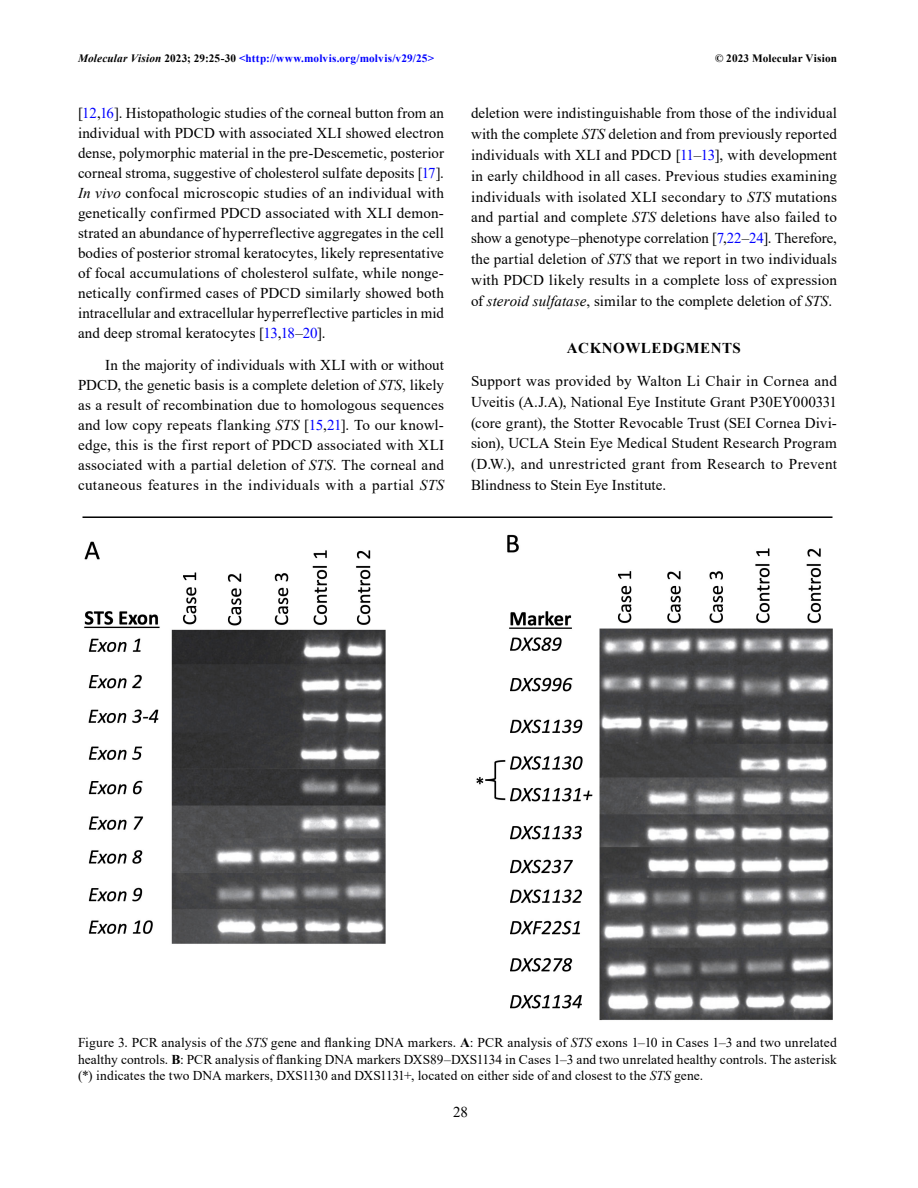
<style>
.page{position:relative;width:918px;height:1188px;background:#fff}
.page>*{position:absolute;margin:0;border:0;box-sizing:border-box;transform-origin:0 0}
.Para_No_Ind{font:15px/20px "Times New Roman";letter-spacing:.01em;color:#000;text-align:justify}
.Para_Ind{font:15px/20.9px "Times New Roman";letter-spacing:.02em;color:#000;text-align:justify}
.Ack_Title{font:700 15px "Times New Roman";letter-spacing:.035em;color:#000}
.Fig_Caption{font:13.5px/16.5px "Times New Roman";letter-spacing:.005em;color:#000;text-align:justify}
.Header_Align_Left{font:700 11.25px "Times New Roman";letter-spacing:.015em;color:#00f}
.Header_Align_Right{font:700 11.25px "Times New Roman";letter-spacing:.015em;color:#000}
.s1{font-style:italic;color:#000}
.s2{color:#000}
.s3{color:#00f}
.s4{font-style:italic}
.s5{font-weight:700}
</style>
<div class="page">
<img style="left:84px;top:534px;width:749px;height:487px">
<hr style="left:82px;top:516px;width:750px;height:2px;background:#000">
<p class="Header_Align_Left" style="left:78px;top:50px;width:358px"><span class="s1">Molecular Vision</span> <span class="s2">2023; 29:25-30</span> &lt;http://www.molvis.org/molvis/v29/25&gt;</p>
<p class="Header_Align_Right" style="left:715px;top:50px;width:123px">© 2023 Molecular Vision</p>
<p class="Para_No_Ind" style="left:78px;top:103px;width:368px">[<span class="s3">12</span>,<span class="s3">16</span>]. Histopathologic studies of the corneal button from an individual with PDCD with associated XLI showed electron dense, polymorphic material in the pre-Descemetic, posterior corneal stroma, suggestive of cholesterol sulfate deposits [<span class="s3">17</span>].<br><span class="s4">In vivo</span> confocal microscopic studies of an individual with genetically confirmed PDCD associated with XLI demon&shy;strated an abundance of hyperreflective aggregates in the cell bodies of posterior stromal keratocytes, likely representative of focal accumulations of cholesterol sulfate, while nonge&shy;netically confirmed cases of PDCD similarly showed both intracellular and extracellular hyperreflective particles in mid and deep stromal keratocytes [<span class="s3">13</span>,<span class="s3">18</span>–<span class="s3">20</span>].</p>
<p class="Para_Ind" style="left:78px;top:355px;width:368px;line-height:20px;text-indent:27px">In the majority of individuals with XLI with or without PDCD, the genetic basis is a complete deletion of <span class="s4">STS</span>, likely as a result of recombination due to homologous sequences and low copy repeats flanking <span class="s4">STS</span> [<span class="s3">15</span>,<span class="s3">21</span>]. To our knowl&shy;edge, this is the first report of PDCD associated with XLI associated with a partial deletion of <span class="s4">STS</span>. The corneal and cutaneous features in the individuals with a partial <span class="s4">STS</span></p>
<p class="Para_Ind" style="left:471px;top:102px;width:368px">deletion were indistinguishable from those of the individual with the complete <span class="s4">STS</span> deletion and from previously reported individuals with XLI and PDCD [<span class="s3">11</span>–<span class="s3">13</span>], with development in early childhood in all cases. Previous studies examining individuals with isolated XLI secondary to <span class="s4">STS</span> mutations and partial and complete <span class="s4">STS</span> deletions have also failed to show a genotype–phenotype correlation [<span class="s3">7</span>,<span class="s3">22</span>–<span class="s3">24</span>]. Therefore, the partial deletion of <span class="s4">STS</span> that we report in two individuals with PDCD likely results in a complete loss of expression of <span class="s4">steroid sulfatase</span>, similar to the complete deletion of <span class="s4">STS</span>.</p>
<p class="Ack_Title" style="left:567px;top:337px;width:176px">ACKNOWLEDGMENTS</p>
<p class="Para_No_Ind" style="left:471px;top:370px;width:368px;line-height:20.9px">Support was provided by Walton Li Chair in Cornea and Uveitis (A.J.A), National Eye Institute Grant P30EY000331 (core grant), the Stotter Revocable Trust (SEI Cornea Divi&shy;sion), UCLA Stein Eye Medical Student Research Program (D.W.), and unrestricted grant from Research to Prevent Blindness to Stein Eye Institute.</p>
<p class="Fig_Caption" style="left:78px;top:1034px;width:761px">Figure 3. PCR analysis of the <span class="s4">STS</span> gene and flanking DNA markers. <span class="s5">A</span>: PCR analysis of <span class="s4">STS</span> exons 1–10 in Cases 1–3 and two unrelated healthy controls. <span class="s5">B</span>: PCR analysis of flanking DNA markers DXS89–DXS1134 in Cases 1–3 and two unrelated healthy controls. The asterisk (*) indicates the two DNA markers, DXS1130 and DXS1131+, located on either side of and closest to the <span class="s4">STS</span> gene.</p>
<p class="Para_No_Ind" style="left:453px;top:1102px;width:16px">28</p>
</div>
